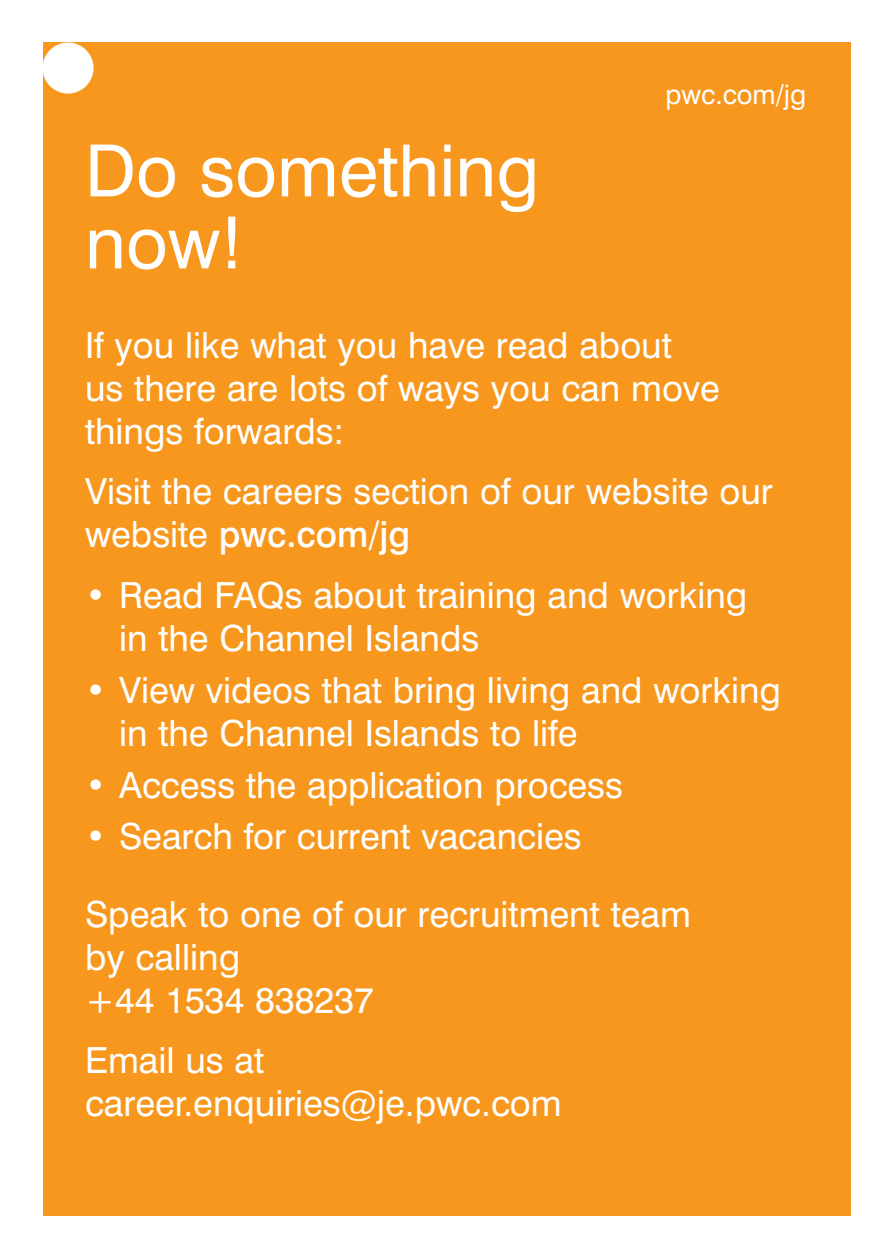
<style>
.page{position:relative;width:893px;height:1259px;background:#fff}
.page>*{position:absolute;margin:0;border:0;box-sizing:border-box;transform-origin:0 0}
.t1{font:72px/72px "Swiss 721 BT";color:#fff}
.t2{font:36px/43.2px "Swiss 721 BT";color:#fff}
.t3{font:27px "Swiss 721 BT";color:#fff}
.s1{font-weight:500}
</style>
<div class="page">
<div style="left:43px;top:43px;width:807px;height:1173px;background:#f7971d"></div>
<div style="left:43px;top:43px;width:51px;height:51px;background:#fff;border-radius:50%"></div>
<h1 class="t1" style="left:85px;top:142px;width:456px">Do something now!</h1>
<p class="t3" style="left:665px;top:85px;width:142px">pwc.com/jg</p>
<p class="t2" style="left:85px;top:327px;width:636px">If you like what you have read about<br>us there are lots of ways you can move things forwards:</p>
<p class="t2" style="left:85px;top:473px;width:689px">Visit the careers section of our website our website <span class="s1">pwc.com/jg</span></p>
<p class="t2" style="left:119px;top:577px;width:630px;text-indent:-34px">• Read FAQs about training and working in the Channel Islands</p>
<p class="t2" style="left:119px;top:672px;width:663px;text-indent:-34px">• View videos that bring living and working in the Channel Islands to life</p>
<p class="t2" style="left:85px;top:767px;width:539px">• Access the application process</p>
<p class="t2" style="left:85px;top:801px;width:607px;line-height:77.1px">• Search for current vacancies<br>Speak to one of our recruitment team</p>
<p class="t2" style="left:85px;top:939px;width:290px">by calling<br>+44 1534 838237</p>
<p class="t2" style="left:85px;top:1042px;width:478px">Email us at career.enquiries@je.pwc.com</p>
</div>
